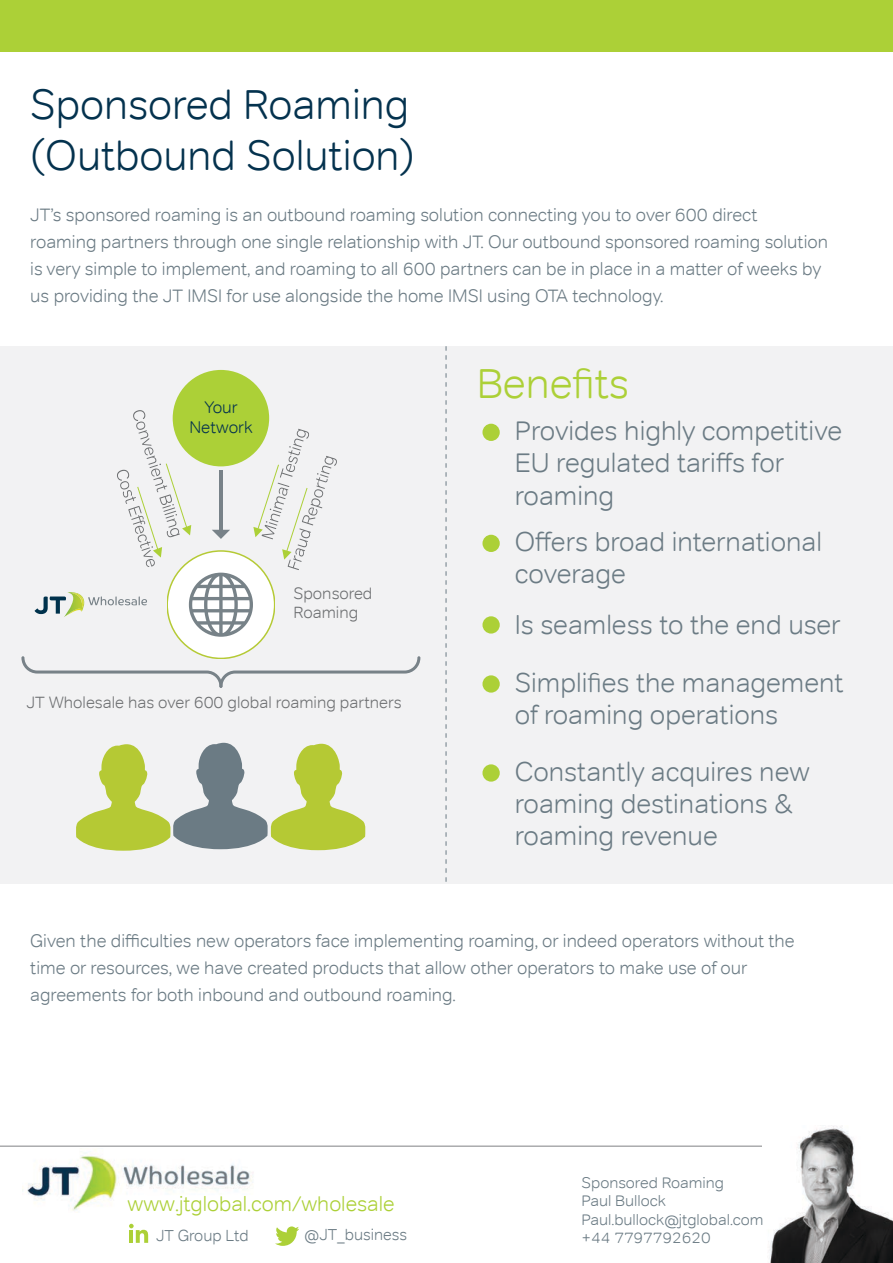
<style>
.page{position:relative;width:893px;height:1263px;background:#fff}
.page>*{position:absolute;margin:0;border:0;box-sizing:border-box;transform-origin:0 0}
.t1{font:300 42px/51px "Tondo";color:#04324e}
.t2{font:300 42px "Tondo";color:#acd037}
.t3{font:300 27px/32.4px "Tondo";color:#6b7b84}
.t4{font:300 21px "Tondo";color:#acd037}
.t5{font:300 18px/27px "Tondo";color:#6b7b84}
.t6{font:300 16.8px/20.1px "Tondo";color:#04324e;text-align:center}
.t7{font:300 16.35px/19.6px "Tondo";color:#6d6f71}
.t8{font:300 15.9px "Tondo";color:#6b7b84}
.t9{font:300 15.3px/18.5px "Tondo";color:#6b7b84}
</style>
<div class="page">
<img style="left:27px;top:1150px;width:227px;height:61px">
<svg style="left:129px;top:1224px;width:19px;height:19px"></svg>
<svg style="left:275px;top:1226px;width:24px;height:20px"></svg>
<div style="left:0;top:346px;width:893px;height:538px;background:#f2f2f3"></div>
<hr style="left:0;top:1146px;width:893px;height:1px;background:#808285">
<img style="left:763px;top:1126px;width:130px;height:137px">
<div style="left:0;top:0;width:893px;height:52px;background:#acd037"></div>
<div style="left:167px;top:551px;width:108px;height:107px;background:#fff;border:2px solid #b5ca35;border-radius:50%"></div>
<div style="left:173px;top:370px;width:96px;height:96px;background:#acd037;border-radius:50%"></div>
<svg style="left:21px;top:656px;width:399px;height:32px"></svg>
<svg style="left:76px;top:743px;width:290px;height:108px"></svg>
<svg style="left:35px;top:410px;width:302px;height:227px"></svg>
<div style="left:482px;top:424px;width:18px;height:17px;background:#acd037;border-radius:50%"></div>
<div style="left:482px;top:535px;width:18px;height:17px;background:#acd037;border-radius:50%"></div>
<div style="left:482px;top:616px;width:18px;height:17px;background:#acd037;border-radius:50%"></div>
<div style="left:482px;top:675px;width:18px;height:18px;background:#acd037;border-radius:50%"></div>
<div style="left:482px;top:764px;width:18px;height:18px;background:#acd037;border-radius:50%"></div>
<svg style="left:446px;top:346px;width:1px;height:536px"></svg>
<h1 class="t1" style="left:30px;top:79px;width:386px">Sponsored Roaming (Outbound Solution)</h1>
<p class="t5" style="left:30px;top:201px;width:799px">JT’s sponsored roaming is an outbound roaming solution connecting you to over 600 direct roaming partners through one single relationship with JT. Our outbound sponsored roaming solution is very simple to implement, and roaming to all 600 partners can be in place in a matter of weeks by us providing the JT IMSI for use alongside the home IMSI using OTA technology.</p>
<p class="t6" style="left:189px;top:397px;width:65px">Your<br>Network</p>
<p class="t7" style="left:294px;top:583px;width:80px">Sponsored<br>Roaming</p>
<p class="t7" style="left:26px;top:693px;width:377px">JT Wholesale has over 600 global roaming partners</p>
<h1 class="t2" style="left:477px;top:358px;width:154px">Benefits</h1>
<h2 class="t3" style="left:515px;top:414px;width:329px">Provides highly competitive<br>EU regulated tariffs for roaming</h2>
<h2 class="t3" style="left:515px;top:525px;width:309px">Offers broad international coverage</h2>
<h2 class="t3" style="left:515px;top:595px;width:330px;line-height:57.8px">Is seamless to the end user<br>Simplifies the management</h2>
<h2 class="t3" style="left:515px;top:686px;width:297px;line-height:56.6px">of roaming operations<br>Constantly acquires new</h2>
<h2 class="t3" style="left:515px;top:787px;width:280px">roaming destinations &amp; roaming revenue</h2>
<p class="t5" style="left:30px;top:927px;width:766px">Given the difficulties new operators face implementing roaming, or indeed operators without the time or resources, we have created products that allow other operators to make use of our agreements for both inbound and outbound roaming.</p>
<p class="t4" style="left:128px;top:1191px;width:268px">www.jtglobal.com/wholesale</p>
<p class="t8" style="left:156px;top:1226px;width:94px">JT Group Ltd</p>
<p class="t8" style="left:305px;top:1225px;width:104px">@JT_business</p>
<p class="t9" style="left:582px;top:1173px;width:184px">Sponsored Roaming<br>Paul Bullock<br>Paul.bullock@jtglobal.com +44 7797792620</p>
</div>
